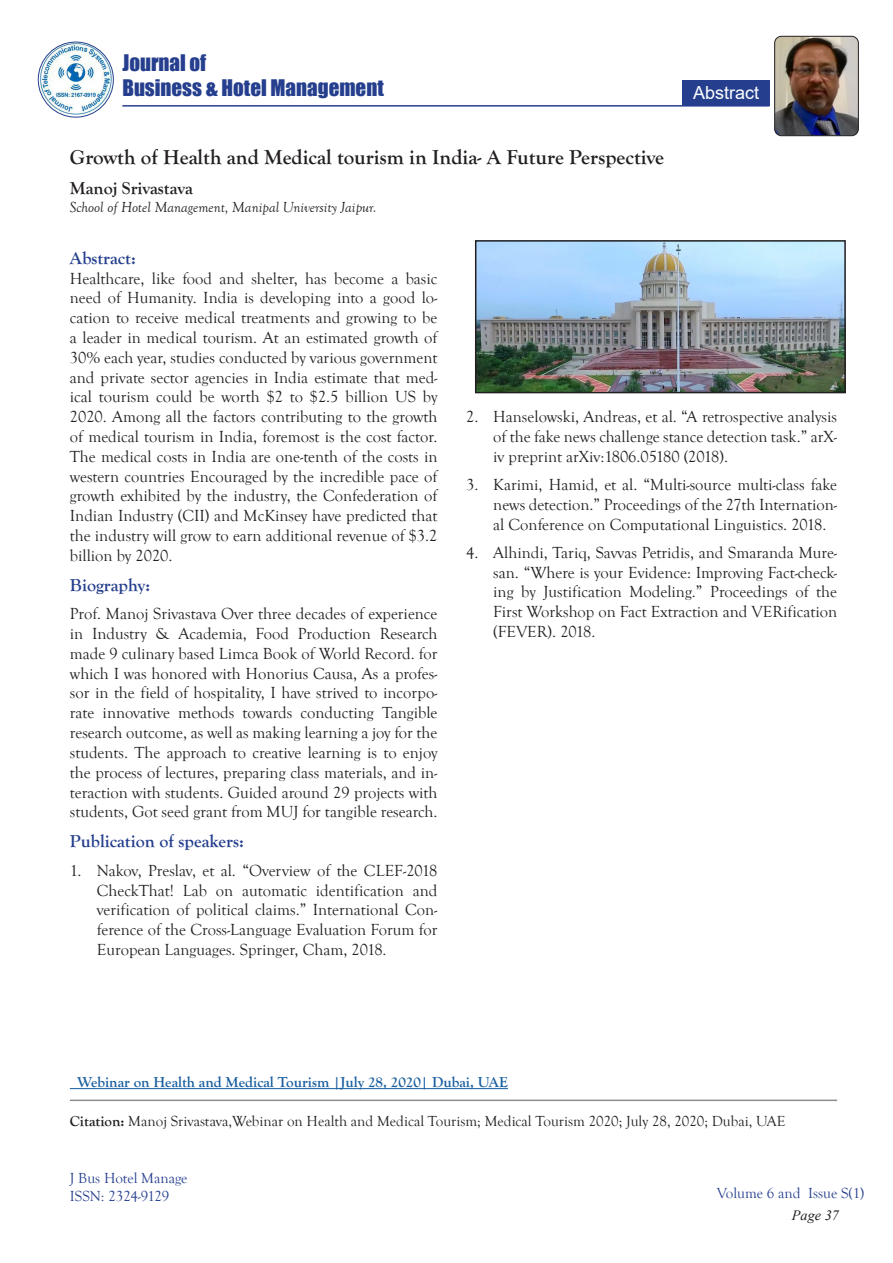
<style>
.page{position:relative;width:893px;height:1263px;background:#fff}
.page>*{position:absolute;margin:0;border:0;box-sizing:border-box;transform-origin:0 0}
.t1{font:700 21px "Goudy Old Style T";color:#231f20}
.t2{font:21px/25.2px "Impact";color:#253f8e}
.t3{font:700 18px "Goudy Old Style T";color:#253f8e}
.t4{font:700 18px "Goudy Old Style T";color:#231f20}
.t5{font:18px "Arial";color:#fff}
.t6{font:16.5px/19.8px "Goudy Old Style T";color:#231f20;text-align:justify}
.t7{font:15px "Goudy Old Style T";color:#231f20}
.t8{font:700 15px "Goudy Old Style T";color:#175d9e}
.t9{font:15px/18px "Goudy Old Style T";color:#253f8e}
.t10{font:italic 15px "Goudy Old Style T";color:#231f20}
.t11{font:italic 14.25px "Times New Roman";color:#231f20}
.s1{font-weight:700}
</style>
<div class="page">
<img style="left:38px;top:42px;width:75px;height:75px;border-radius:38px">
<div style="left:38px;top:42px;width:76px;height:76px;border:1px solid #253f8e;border-radius:50%"></div>
<div style="left:682px;top:80px;width:88px;height:25px;background:#253f8e"></div>
<hr style="left:122px;top:105px;width:647px;height:2px;background:#253f8e">
<img style="left:775px;top:36px;width:83px;height:100px">
<div style="left:774px;top:36px;width:85px;height:100px;border:1px solid #231f20;border-radius:7px"></div>
<hr style="left:70px;top:1099px;width:767px;height:2px;background:#231f20">
<hr style="left:70px;top:1088px;width:438px;height:1px;background:#175d9e">
<img style="left:478px;top:243px;width:365px;height:147px">
<div style="left:475px;top:240px;width:371px;height:153px;border:2px solid #231f20"></div>
<p class="t2" style="left:122px;top:49px;width:263px">Journal of<br>Business &amp; Hotel Management</p>
<p class="t1" style="left:70px;top:146px;width:596px">Growth of Health and Medical tourism in India- A Future Perspective</p>
<p class="t4" style="left:70px;top:178px;width:124px">Manoj Srivastava</p>
<p class="t10" style="left:70px;top:199px;width:308px">School of Hotel Management, Manipal University Jaipur.</p>
<p class="t5" style="left:693px;top:80px;width:68px">Abstract</p>
<p class="t3" style="left:70px;top:248px;width:68px">Abstract:</p>
<p class="t6" style="left:70px;top:269px;width:369px">Healthcare, like food and shelter, has become a basic need of Humanity. India is developing into a good lo&shy;cation to receive medical treatments and growing to be a leader in medical tourism. At an estimated growth of 30% each year, studies conducted by various government and private sector agencies in India estimate that med&shy;ical tourism could be worth $2 to $2.5 billion US by 2020. Among all the factors contributing to the growth of medical tourism in India, foremost is the cost factor.<br>The medical costs in India are one-tenth of the costs in western countries Encouraged by the incredible pace of growth exhibited by the industry, the Confederation of Indian Industry (CII) and McKinsey have predicted that the industry will grow to earn additional revenue of $3.2 billion by 2020.</p>
<p class="t3" style="left:70px;top:575px;width:82px">Biography:</p>
<p class="t6" style="left:70px;top:604px;width:369px">Prof. Manoj Srivastava Over three decades of experience in Industry &amp; Academia, Food Production Research made 9 culinary based Limca Book of World Record. for which I was honored with Honorius Causa, As a profes&shy;sor in the field of hospitality, I have strived to incorpo&shy;rate innovative methods towards conducting Tangible research outcome, as well as making learning a joy for the students. The approach to creative learning is to enjoy the process of lectures, preparing class materials, and in&shy;teraction with students. Guided around 29 projects with students, Got seed grant from MUJ for tangible research.</p>
<p class="t3" style="left:70px;top:831px;width:176px">Publication of speakers:</p>
<p class="t6" style="left:97px;top:861px;width:342px;text-indent:-27px">1. Nakov, Preslav, et al. “Overview of the CLEF-2018<br>CheckThat! Lab on automatic identification and verification of political claims.” International Con&shy;ference of the Cross-Language Evaluation Forum for European Languages. Springer, Cham, 2018.</p>
<p class="t6" style="left:493px;top:407px;width:345px;text-indent:-27px">2. Hanselowski, Andreas, et al. “A retrospective analysis of the fake news challenge stance detection task.” arX&shy;iv preprint arXiv:1806.05180 (2018).</p>
<p class="t6" style="left:493px;top:475px;width:345px;text-indent:-27px">3. Karimi, Hamid, et al. “Multi-source multi-class fake news detection.” Proceedings of the 27th Internation&shy;al Conference on Computational Linguistics. 2018.</p>
<p class="t6" style="left:493px;top:543px;width:345px;text-indent:-27px">4. Alhindi, Tariq, Savvas Petridis, and Smaranda Mure&shy;san. “Where is your Evidence: Improving Fact-check&shy;ing by Justification Modeling.” Proceedings of the First Workshop on Fact Extraction and VERification (FEVER). 2018.</p>
<p class="t8" style="left:77px;top:1074px;width:432px">Webinar on Health and Medical Tourism |July 28, 2020| Dubai, UAE</p>
<p class="t7" style="left:70px;top:1113px;width:717px"><span class="s1">Citation:</span> Manoj Srivastava,Webinar on Health and Medical Tourism; Medical Tourism 2020; July 28, 2020; Dubai, UAE</p>
<p class="t9" style="left:70px;top:1170px;width:119px">J Bus Hotel Manage<br>ISSN: 2324-9129</p>
<p class="t9" style="left:717px;top:1185px;width:149px">Volume 6 and Issue S(1)</p>
<p class="t11" style="left:792px;top:1206px;width:49px">Page 37</p>
</div>
